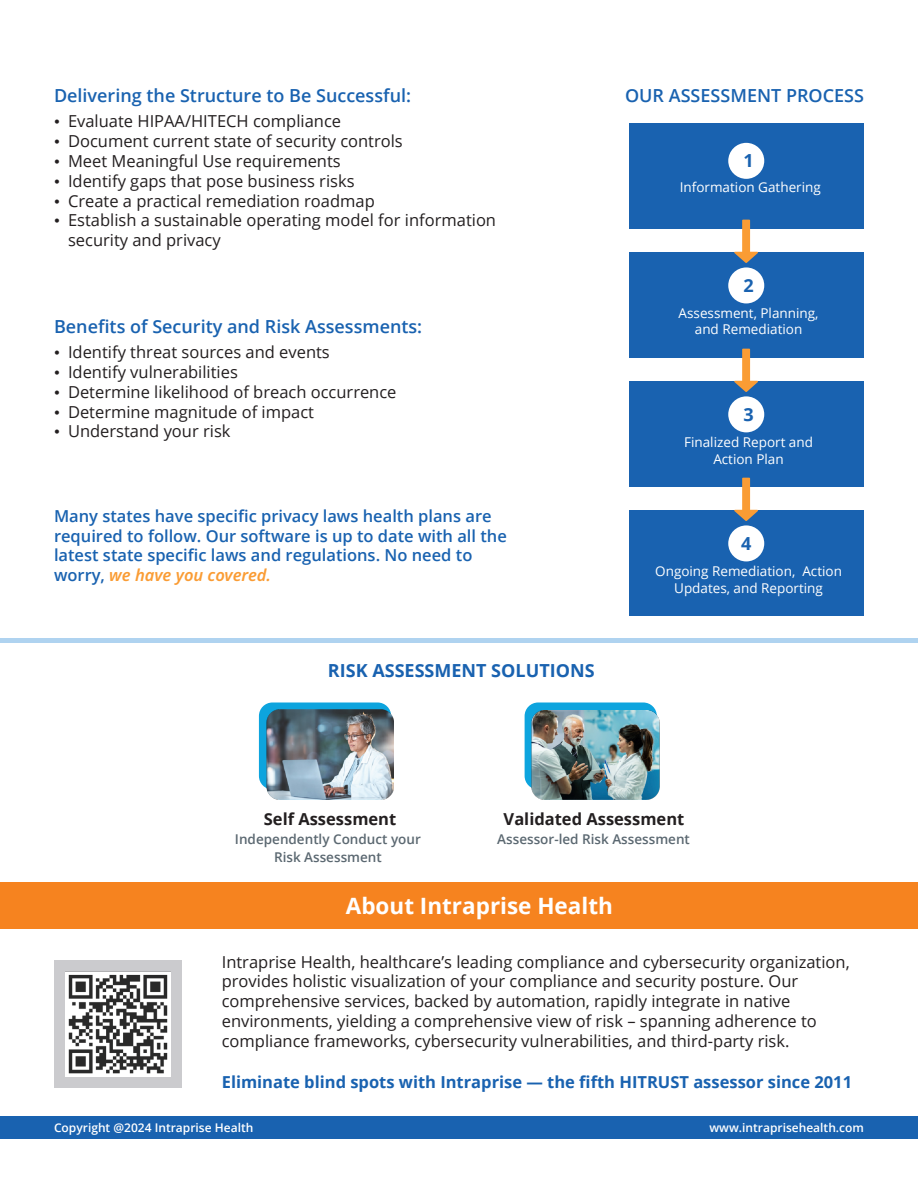
<style>
.page{position:relative;width:918px;height:1188px;background:#fff}
.page>*{position:absolute;margin:0;border:0;box-sizing:border-box;transform-origin:0 0}
.t1{font:700 22.5px "Open Sans";color:#fff}
.t2{font:600 18px "Open Sans";color:#1962b0}
.t3{font:700 18px "Open Sans";color:#1962b0}
.t4{font:16.5px/19.8px "Open Sans";color:#231f20}
.t5{font:600 16.5px/19.8px "Open Sans";color:#1962b0}
.t6{font:700 16.5px "Open Sans";color:#1962b0}
.t7{font:700 16.5px "Open Sans";color:#231f20}
.t8{font:italic 600 16.5px "Noto Sans";color:#fa9c34}
.t9{font:13.5px/16.2px "Open Sans";color:#fff;text-align:center}
.t10{font:600 13.5px/18.6px "Open Sans";color:#5b6871;text-align:center}
.t11{font:600 12px "Open Sans";color:#fff}
.s1{font-family:"Times New Roman"}
.s2{font-family:"Open Sans";font-style:normal;color:#1962b0}
</style>
<div class="page">
<hr style="left:0;top:638px;width:918px;height:4px;background:#afd3f0">
<div style="left:630px;top:123px;width:234px;height:105px;background:#1962b0"></div>
<div style="left:630px;top:253px;width:234px;height:105px;background:#1962b0"></div>
<div style="left:630px;top:382px;width:234px;height:105px;background:#1962b0"></div>
<div style="left:0;top:883px;width:918px;height:46px;background:#f6831f"></div>
<div style="left:0;top:1117px;width:918px;height:22px;background:#1962b0"></div>
<div style="left:54px;top:960px;width:128px;height:128px;background:#cbcbce"></div>
<img style="left:65px;top:972px;width:105px;height:105px">
<div style="left:630px;top:511px;width:234px;height:105px;background:#1962b0"></div>
<svg style="left:734px;top:220px;width:24px;height:43px"></svg>
<svg style="left:734px;top:349px;width:24px;height:43px"></svg>
<svg style="left:734px;top:478px;width:24px;height:43px"></svg>
<div style="left:728px;top:143px;width:36px;height:36px;background:#fff;border-radius:50%"></div>
<div style="left:728px;top:267px;width:36px;height:36px;background:#fff;border-radius:50%"></div>
<div style="left:728px;top:396px;width:36px;height:36px;background:#fff;border-radius:50%"></div>
<div style="left:728px;top:525px;width:36px;height:36px;background:#fff;border-radius:50%"></div>
<div style="left:259px;top:703px;width:132px;height:86px;background:#0da4de;border-radius:14px"></div>
<img style="left:266px;top:710px;width:127px;height:89px">
<div style="left:525px;top:703px;width:132px;height:86px;background:#0da4de;border-radius:14px"></div>
<img style="left:532px;top:710px;width:127px;height:89px">
<p class="t2" style="left:54px;top:83px;width:359px">Delivering the Structure to Be Successful:</p>
<p class="t2" style="left:625px;top:83px;width:240px">OUR ASSESSMENT PROCESS</p>
<p class="t4" style="left:54px;top:111px;width:289px"><span class="s1">•</span> Evaluate HIPAA/HITECH compliance</p>
<p class="t4" style="left:54px;top:131px;width:350px"><span class="s1">•</span> Document current state of security controls</p>
<p class="t4" style="left:54px;top:151px;width:288px"><span class="s1">•</span> Meet Meaningful Use requirements</p>
<p class="t4" style="left:54px;top:170px;width:302px"><span class="s1">•</span> Identify gaps that pose business risks</p>
<p class="t4" style="left:54px;top:190px;width:322px"><span class="s1">•</span> Create a practical remediation roadmap</p>
<p class="t4" style="left:68px;top:210px;width:430px;text-indent:-14px"><span class="s1">•</span> Establish a sustainable operating model for information security and privacy</p>
<p class="t2" style="left:54px;top:314px;width:370px">Benefits of Security and Risk Assessments:</p>
<p class="t4" style="left:54px;top:342px;width:277px"><span class="s1">•</span> Identify threat sources and events</p>
<p class="t4" style="left:54px;top:362px;width:185px"><span class="s1">•</span> Identify vulnerabilities</p>
<p class="t4" style="left:54px;top:381px;width:344px"><span class="s1">•</span> Determine likelihood of breach occurrence</p>
<p class="t4" style="left:54px;top:401px;width:262px"><span class="s1">•</span> Determine magnitude of impact</p>
<p class="t4" style="left:54px;top:421px;width:178px"><span class="s1">•</span> Understand your risk</p>
<p class="t5" style="left:54px;top:506px;width:454px">Many states have specific privacy laws health plans are required to follow. Our software is up to date with all the latest state specific laws and regulations. No need to</p>
<p class="t8" style="left:54px;top:564px;width:219px"><span class="s2">worry,</span> we have you covered.</p>
<p class="t3" style="left:328px;top:658px;width:268px">RISK ASSESSMENT SOLUTIONS</p>
<p class="t3" style="left:743px;top:148px;width:12px">1</p>
<p class="t9" style="left:680px;top:179px;width:143px">Information Gathering</p>
<p class="t3" style="left:743px;top:273px;width:12px">2</p>
<p class="t9" style="left:679px;top:305px;width:141px">Assessment, Planning, and Remediation</p>
<p class="t3" style="left:743px;top:402px;width:12px">3</p>
<p class="t9" style="left:684px;top:434px;width:130px">Finalized Report and<br>Action Plan</p>
<p class="t3" style="left:741px;top:531px;width:12px">4</p>
<p class="t9" style="left:655px;top:563px;width:188px">Ongoing Remediation, Action<br>Updates, and Reporting</p>
<p class="t7" style="left:264px;top:808px;width:134px">Self Assessment</p>
<p class="t10" style="left:235px;top:829px;width:187px">Independently Conduct your<br>Risk Assessment</p>
<p class="t10" style="left:497px;top:829px;width:194px">Assessor-led Risk Assessment</p>
<p class="t7" style="left:504px;top:808px;width:182px">Validated Assessment</p>
<h1 class="t1" style="left:346px;top:890px;width:269px">About Intraprise Health</h1>
<p class="t4" style="left:222px;top:951px;width:630px">Intraprise Health, healthcare’s leading compliance and cybersecurity organization, provides holistic visualization of your compliance and security posture. Our comprehensive services, backed by automation, rapidly integrate in native environments, yielding a comprehensive view of risk – spanning adherence to compliance frameworks, cybersecurity vulnerabilities, and third-party risk.</p>
<p class="t6" style="left:222px;top:1070px;width:632px">Eliminate blind spots with Intraprise — the fifth HITRUST assessor since 2011</p>
<p class="t11" style="left:54px;top:1120px;width:201px">Copyright @2024 Intraprise Health</p>
<p class="t11" style="left:710px;top:1120px;width:156px">www.intraprisehealth.com</p>
</div>
